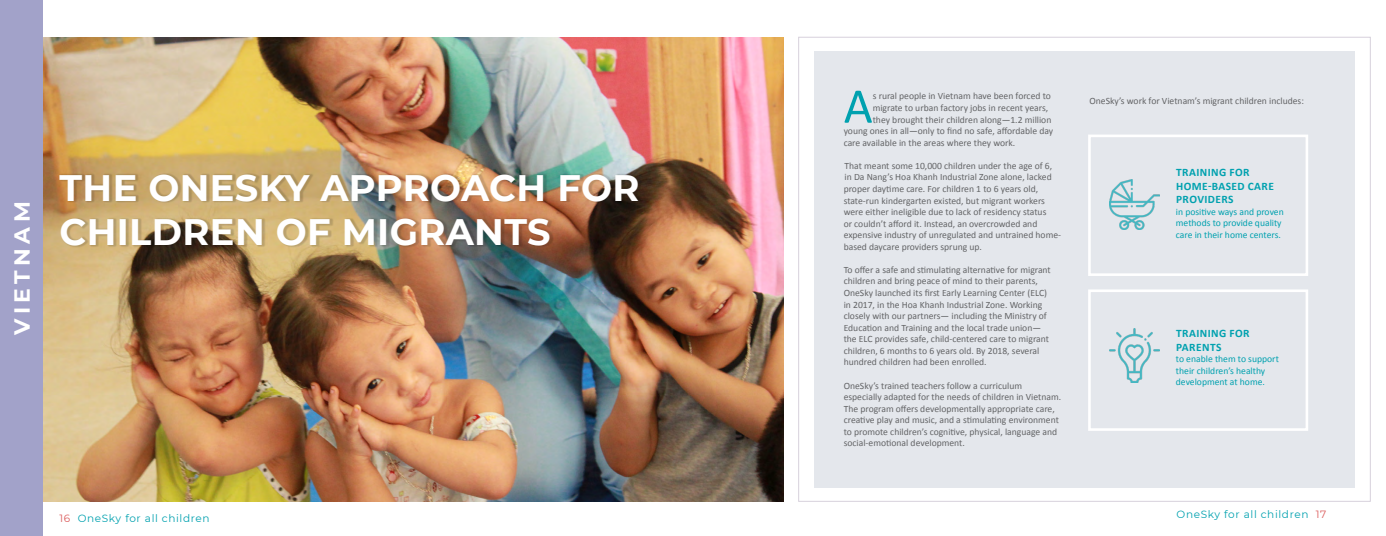
<style>
.page{position:relative;width:1386px;height:536px;background:#fff}
.page>*{position:absolute;margin:0;border:0;box-sizing:border-box;transform-origin:0 0}
.t1{font:50.23px "Calibri";color:#00a1af}
.t2{font:700 36.75px/44.1px "Montserrat";letter-spacing:.01em;color:#fff}
.t3{font:700 21.88px "Montserrat";letter-spacing:.2em;color:#fff}
.t4{font:700 11.38px/13.7px "Calibri";letter-spacing:.04em;color:#00a1af}
.t5{font:10.5px "Montserrat";letter-spacing:.06em;color:#00a1af}
.t6{font:9.62px/11.5px "Calibri";color:#636466}
.t7{font:9.62px/11.5px "Calibri";color:#00a1af}
.s1{color:#db5a5a}
</style>
<div class="page">
<div style="left:814px;top:51px;width:541px;height:436px;background:#e4e7ec"></div>
<img style="left:43px;top:37px;width:741px;height:464px">
<div style="left:0;top:0;width:43px;height:536px;background:#a2a2c9"></div>
<div style="left:1088px;top:134px;width:220px;height:142px;border:3px solid #fff"></div>
<img style="left:1110px;top:180px;width:49px;height:50px">
<div style="left:1088px;top:289px;width:220px;height:141px;border:3px solid #fff"></div>
<img style="left:1110px;top:328px;width:49px;height:54px">
<div style="left:60px;top:173px;width:583px;height:75px;background:#000;opacity:.15"></div>
<h3 class="t3" style="left:6px;top:334px;width:134px;rotate:-90deg">VIETNAM</h3>
<h2 class="t2" style="left:60px;top:164px;width:581px">THE ONESKY APPROACH FOR<br>CHILDREN OF MIGRANTS</h2>
<h1 class="t1" style="left:844px;top:74px;width:31px">A</h1>
<p class="t6" style="left:873px;top:90px;width:180px">s rural people in Vietnam have been forced to</p>
<p class="t6" style="left:873px;top:102px;width:177px">migrate to urban factory jobs in recent years,</p>
<p class="t6" style="left:873px;top:114px;width:180px">they brought their children along—1.2 million</p>
<p class="t6" style="left:844px;top:125px;width:211px">young ones in all—only to find no safe, affordable day</p>
<p class="t6" style="left:844px;top:137px;width:173px">care available in the areas where they work.</p>
<p class="t6" style="left:844px;top:160px;width:219px">That meant some 10,000 children under the age of 6,<br>in Da Nang’s Hoa Khanh Industrial Zone alone, lacked proper daytime care. For children 1 to 6 years old, state-run kindergarten existed, but migrant workers were either ineligible due to lack of residency status<br>or couldn’t afford it. Instead, an overcrowded and expensive industry of unregulated and untrained home&shy;based daycare providers sprung up.</p>
<p class="t6" style="left:844px;top:264px;width:209px">To offer a safe and stimulating alternative for migrant children and bring peace of mind to their parents, OneSky launched its first Early Learning Center (ELC) in 2017, in the Hoa Khanh Industrial Zone. Working closely with our partners— including the Ministry of Education and Training and the local trade union— the ELC provides safe, child-centered care to migrant children, 6 months to 6 years old. By 2018, several hundred children had been enrolled.</p>
<p class="t6" style="left:844px;top:379px;width:219px">OneSky’s trained teachers follow a curriculum especially adapted for the needs of children in Vietnam.<br>The program offers developmentally appropriate care, creative play and music, and a stimulating environment to promote children’s cognitive, physical, language and social-emotional development.</p>
<p class="t6" style="left:1089px;top:95px;width:216px">OneSky’s work for Vietnam’s migrant children includes:</p>
<p class="t4" style="left:1176px;top:165px;width:99px">TRAINING FOR<br>HOME-BASED CARE<br>PROVIDERS</p>
<p class="t7" style="left:1176px;top:206px;width:109px">in positive ways and proven methods to provide quality care in their home centers.</p>
<p class="t4" style="left:1176px;top:326px;width:75px">TRAINING FOR<br>PARENTS</p>
<p class="t7" style="left:1176px;top:353px;width:104px">to enable them to support their children’s healthy development at home.</p>
<p class="t5" style="left:60px;top:510px;width:152px"><span class="s1">16</span> OneSky for all children</p>
<p class="t5" style="left:1177px;top:507px;width:151px">OneSky for all children <span class="s1">17</span></p>
</div>
